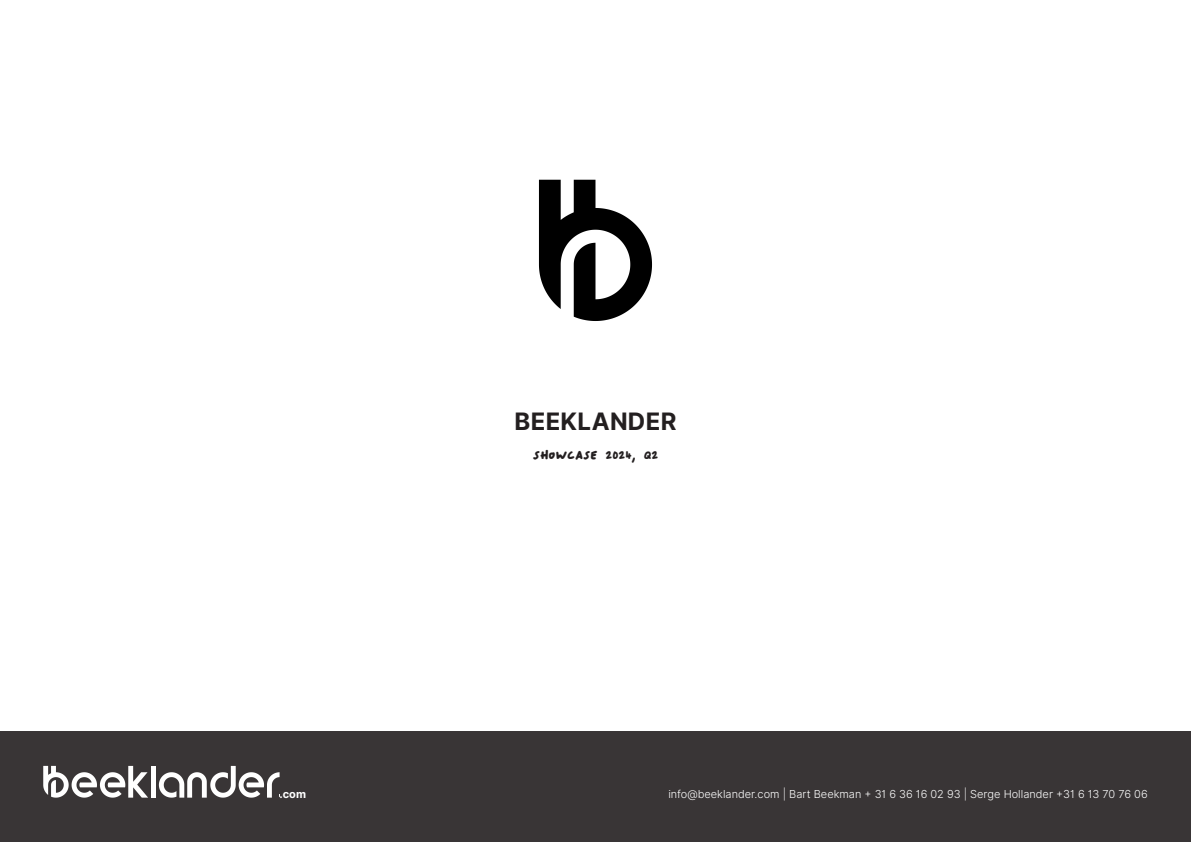
<style>
.page{position:relative;width:1191px;height:842px;background:#fff}
.page>*{position:absolute;margin:0;border:0;box-sizing:border-box;transform-origin:0 0}
.t1{font:700 24px "Inter";letter-spacing:.01em;color:#231f20}
.t2{font:12px "LORE Bold";color:#231f20}
.t3{font:11px "Inter Light BETA";color:#fff}
.t4{font:700 11px "Inter";color:#fff}
</style>
<div class="page">
<div style="left:0;top:731px;width:1191px;height:111px;background:#393536"></div>
<svg style="left:539px;top:180px;width:113px;height:141px"></svg>
<div style="left:151px;top:766px;width:5px;height:32px;background:#fff"></div>
<svg style="left:159px;top:766px;width:120px;height:32px"></svg>
<svg style="left:43px;top:766px;width:105px;height:32px"></svg>
<p class="t1" style="left:514px;top:404px;width:163px">BEEKLANDER</p>
<p class="t2" style="left:533px;top:447px;width:127px">SHOWCASE 2024, Q2</p>
<p class="t4" style="left:279px;top:786px;width:28px">.com</p>
<p class="t3" style="left:668px;top:786px;width:481px">info@beeklander.com | Bart Beekman + 31 6 36 16 02 93 | Serge Hollander +31 6 13 70 76 06</p>
</div>
